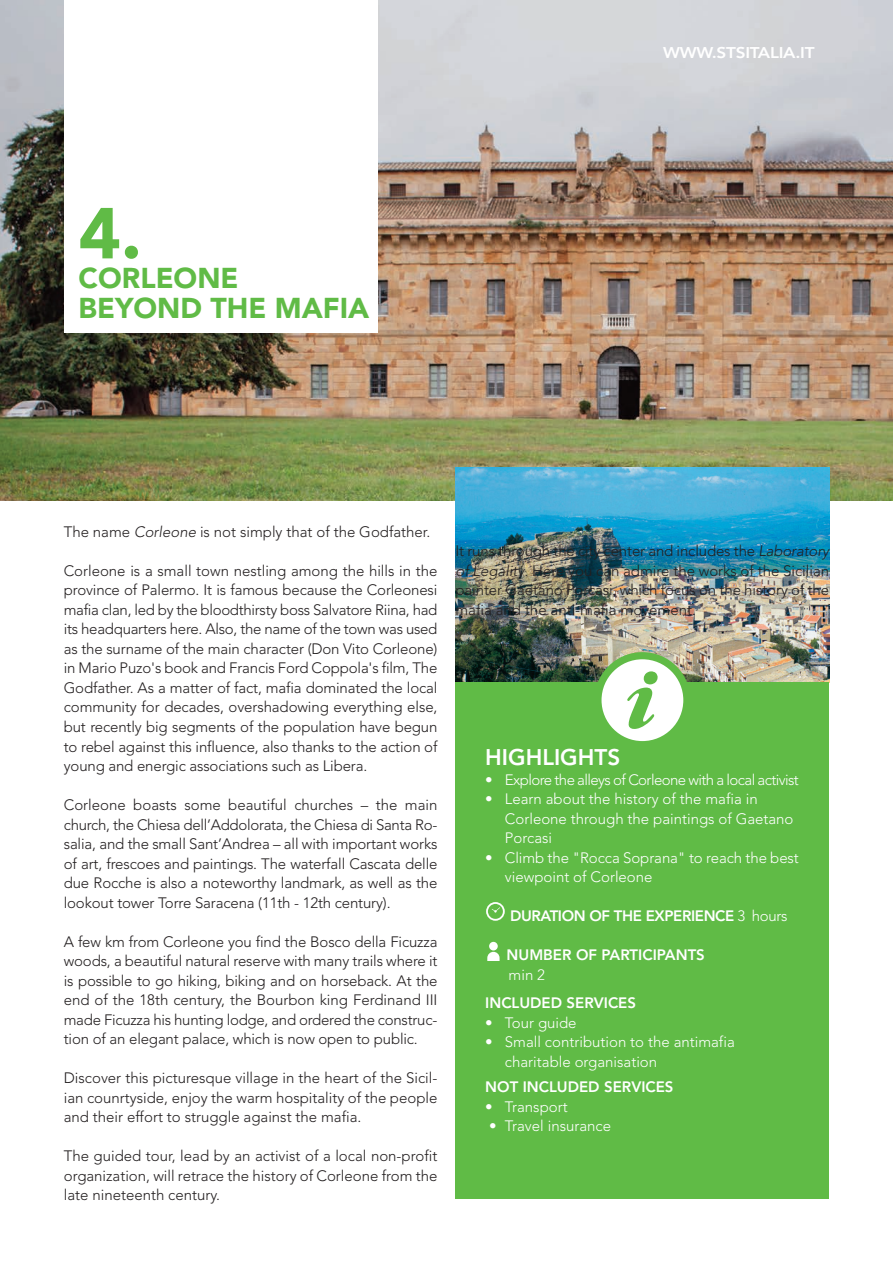
<style>
.page{position:relative;width:893px;height:1263px;background:#fff}
.page>*{position:absolute;margin:0;border:0;box-sizing:border-box;transform-origin:0 0}
.t1{font:900 71.25px "Avenir";color:#60bb46}
.t2{font:900 28.5px "Avenir";color:#60bb46}
.t3{font:800 22.5px "Avenir";color:#fff}
.t4{font:800 15.45px "Avenir";letter-spacing:-.015em;color:#fff;scale:1.11 1}
.t5{font:300 15px/19.5px "Avenir";letter-spacing:-.005em;color:#231f20;text-align:justify}
.t6{font:300 15px/19.5px "Avenir";color:#fff}
.t7{font:800 15px "Avenir";color:#fff}
.t8{font:300 15px "Avenir";letter-spacing:-.04em;color:#fff}
.t9{font:800 15px "Avenir";letter-spacing:-.025em;color:#fff}
.s1{font-style:italic}
.s2{font-weight:300}
</style>
<div class="page">
<img style="left:0;top:0;width:893px;height:500px">
<img style="left:455px;top:468px;width:374px;height:214px">
<div style="left:455px;top:682px;width:374px;height:517px;background:#60bb46"></div>
<div style="left:489px;top:942px;width:9px;height:8px;background:#fff;border-radius:50%"></div>
<svg style="left:487px;top:952px;width:13px;height:8px"></svg>
<svg style="left:486px;top:902px;width:19px;height:19px"></svg>
<div style="left:594px;top:652px;width:96px;height:96px;background:#60bb46;border-radius:50%"></div>
<div style="left:601px;top:659px;width:82px;height:82px;background:#fff;border-radius:50%"></div>
<svg style="left:627px;top:671px;width:31px;height:58px"></svg>
<div style="left:64px;top:0;width:314px;height:333px;background:#fff"></div>
<p class="t1" style="left:79px;top:204px;width:65px">4.</p>
<p class="t2" style="left:79px;top:267px;width:161px">CORLEONE</p>
<p class="t2" style="left:79px;top:297px;width:292px">BEYOND THE MAFIA</p>
<p class="t4" style="left:663px;top:46px;width:138px">WWW.STSITALIA.IT</p>
<p class="t5" style="left:64px;top:523px;width:368px">The name <span class="s1">Corleone</span> is not simply that of the Godfather.</p>
<p class="t5" style="left:64px;top:562px;width:375px">Corleone is a small town nestling among the hills in the province of Palermo. It is famous because the Corleonesi mafia clan, led by the bloodthirsty boss Salvatore Riina, had its headquarters here. Also, the name of the town was used as the surname of the main character (Don Vito Corleone) in Mario Puzo's book and Francis Ford Coppola's film, The Godfather. As a matter of fact, mafia dominated the local community for decades, overshadowing everything else, but recently big segments of the population have begun to rebel against this influence, also thanks to the action of young and energic associations such as Libera.</p>
<p class="t5" style="left:64px;top:796px;width:375px">Corleone boasts some beautiful churches – the main church, the Chiesa dell’Addolorata, the Chiesa di Santa Ro&shy;salia, and the small Sant’Andrea – all with important works of art, frescoes and paintings. The waterfall Cascata delle due Rocche is also a noteworthy landmark, as well as the lookout tower Torre Saracena (11th - 12th century).</p>
<p class="t5" style="left:64px;top:933px;width:375px">A few km from Corleone you find the Bosco della Ficuzza woods, a beautiful natural reserve with many trails where it is possible to go hiking, biking and on horseback. At the end of the 18th century, the Bourbon king Ferdinand III made Ficuzza his hunting lodge, and ordered the construc&shy;tion of an elegant palace, which is now open to public.</p>
<p class="t5" style="left:64px;top:1069px;width:375px">Discover this picturesque village in the heart of the Sicil&shy;ian counrtyside, enjoy the warm hospitality of the people and their effort to struggle against the mafia.</p>
<p class="t5" style="left:64px;top:1147px;width:375px">The guided tour, lead by an activist of a local non-profit organization, will retrace the history of Corleone from the late nineteenth century.</p>
<p class="t5" style="left:455px;top:543px;width:375px">It runs through the city center and includes the <span class="s1">Laboratory of Legality</span>. Here you can admire the works of the Sicilian painter Gaetano Porcasi, which focus on the history of the mafia and the anti-mafia movement.</p>
<p class="t3" style="left:485px;top:748px;width:137px">HIGHLIGHTS</p>
<p class="t8" style="left:485px;top:773px;width:315px">• Explore the alleys of Corleone with a local activist</p>
<p class="t6" style="left:485px;top:790px;width:274px">• Learn about the history of the mafia in</p>
<p class="t6" style="left:505px;top:810px;width:290px">Corleone through the paintings of Gaetano<br>Porcasi</p>
<p class="t6" style="left:505px;top:849px;width:295px;text-indent:-20px">• Climb the "Rocca Soprana" to reach the best viewpoint of Corleone</p>
<p class="t9" style="left:510px;top:910px;width:279px">DURATION OF THE EXPERIENCE <span class="s2">3 hours</span></p>
<p class="t7" style="left:507px;top:949px;width:200px">NUMBER OF PARTICIPANTS</p>
<p class="t6" style="left:509px;top:966px;width:38px">min 2</p>
<p class="t7" style="left:485px;top:997px;width:152px">INCLUDED SERVICES</p>
<p class="t6" style="left:485px;top:1014px;width:93px">• Tour guide</p>
<p class="t6" style="left:485px;top:1033px;width:251px">• Small contribution to the antimafia</p>
<p class="t6" style="left:505px;top:1053px;width:154px">charitable organisation</p>
<p class="t7" style="left:485px;top:1081px;width:190px">NOT INCLUDED SERVICES</p>
<p class="t6" style="left:485px;top:1098px;width:84px">• Transport</p>
<p class="t6" style="left:489px;top:1117px;width:123px">• Travel insurance</p>
</div>
